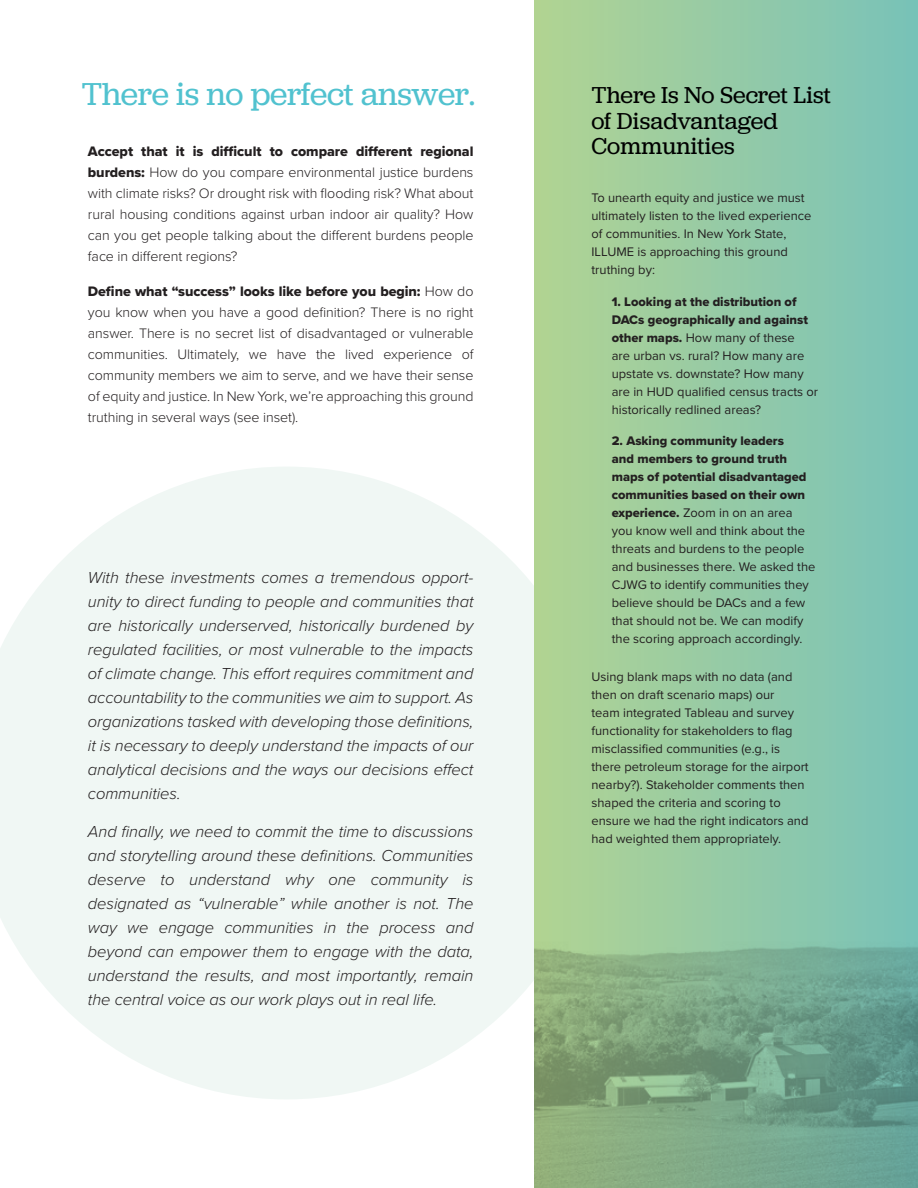
<style>
.page{position:relative;width:918px;height:1188px;background:#fff}
.page>*{position:absolute;margin:0;border:0;box-sizing:border-box;transform-origin:0 0}
.t1{font:33px "Jubilat";letter-spacing:-.01em;color:#51c2cf}
.t2{font:24px/25.5px "Jubilat";color:#000}
.t3{font:italic 300 16.5px/24px "Proxima Nova";letter-spacing:-.005em;color:#231f20;text-align:justify}
.t4{font:300 14.25px/21px "Proxima Nova";letter-spacing:-.005em;color:#231f20;text-align:justify}
.t5{font:12.9px/18px "Proxima Nova";color:#231f20}
.s1{font-family:"Proxima Nova Extrabld";font-weight:400}
.s2{font-family:"Proxima Nova Extrabld"}
</style>
<div class="page">
<svg style="left:0;top:467px;width:535px;height:632px;fill:#f0f7f4"></svg>
<div style="left:535px;top:0;width:383px;height:1188px;background:linear-gradient(to right,#b2d392,#79c2b9)"></div>
<img style="left:535px;top:881px;width:383px;height:307px">
<p class="t1" style="left:81px;top:73px;width:395px">There is no perfect answer.</p>
<p class="t4" style="left:88px;top:140px;width:387px"><span class="s1">Accept that it is difficult to compare different regional burdens:</span> How do you compare environmental justice burdens with climate risks? Or drought risk with flooding risk? What about rural housing conditions against urban indoor air quality? How can you get people talking about the different burdens people face in different regions?</p>
<p class="t4" style="left:88px;top:280px;width:387px"><span class="s1">Define what “success” looks like before you begin:</span> How do you know when you have a good definition? There is no right answer. There is no secret list of disadvantaged or vulnerable communities. Ultimately, we have the lived experience of community members we aim to serve, and we have their sense of equity and justice. In New York, we’re approaching this ground truthing in several ways (see inset).</p>
<p class="t3" style="left:88px;top:565px;width:387px">With these investments comes a tremendous opport&shy;unity to direct funding to people and communities that are historically underserved, historically burdened by regulated facilities, or most vulnerable to the impacts of climate change. This effort requires commitment and accountability to the communities we aim to support. As organizations tasked with developing those definitions, it is necessary to deeply understand the impacts of our analytical decisions and the ways our decisions effect communities.</p>
<p class="t3" style="left:88px;top:818px;width:387px">And finally, we need to commit the time to discussions and storytelling around these definitions. Communities deserve to understand why one community is designated as “vulnerable” while another is not. The way we engage communities in the process and beyond can empower them to engage with the data, understand the results, and most importantly, remain the central voice as our work plays out in real life.</p>
<p class="t2" style="left:592px;top:82px;width:241px">There Is No Secret List of Disadvantaged<br>Communities</p>
<p class="t5" style="left:592px;top:189px;width:221px">To unearth equity and justice we must ultimately listen to the lived experience of communities. In New York State,<br>ILLUME is approaching this ground truthing by:</p>
<p class="t5" style="left:612px;top:293px;width:208px"><span class="s2">1. Looking at the distribution of<br>DACs geographically and against other maps.</span> How many of these<br>are urban vs. rural? How many are upstate vs. downstate? How many are in HUD qualified census tracts or historically redlined areas?</p>
<p class="t5" style="left:612px;top:432px;width:205px"><span class="s2">2. Asking community leaders<br>and members to ground truth maps of potential disadvantaged communities based on their own experience.</span> Zoom in on an area you know well and think about the threats and burdens to the people and businesses there. We asked the<br>CJWG to identify communities they believe should be DACs and a few that should not be. We can modify the scoring approach accordingly.</p>
<p class="t5" style="left:592px;top:668px;width:219px">Using blank maps with no data (and then on draft scenario maps) our<br>team integrated Tableau and survey functionality for stakeholders to flag misclassified communities (e.g., is there petroleum storage for the airport nearby?). Stakeholder comments then shaped the criteria and scoring to ensure we had the right indicators and had weighted them appropriately.</p>
</div>
